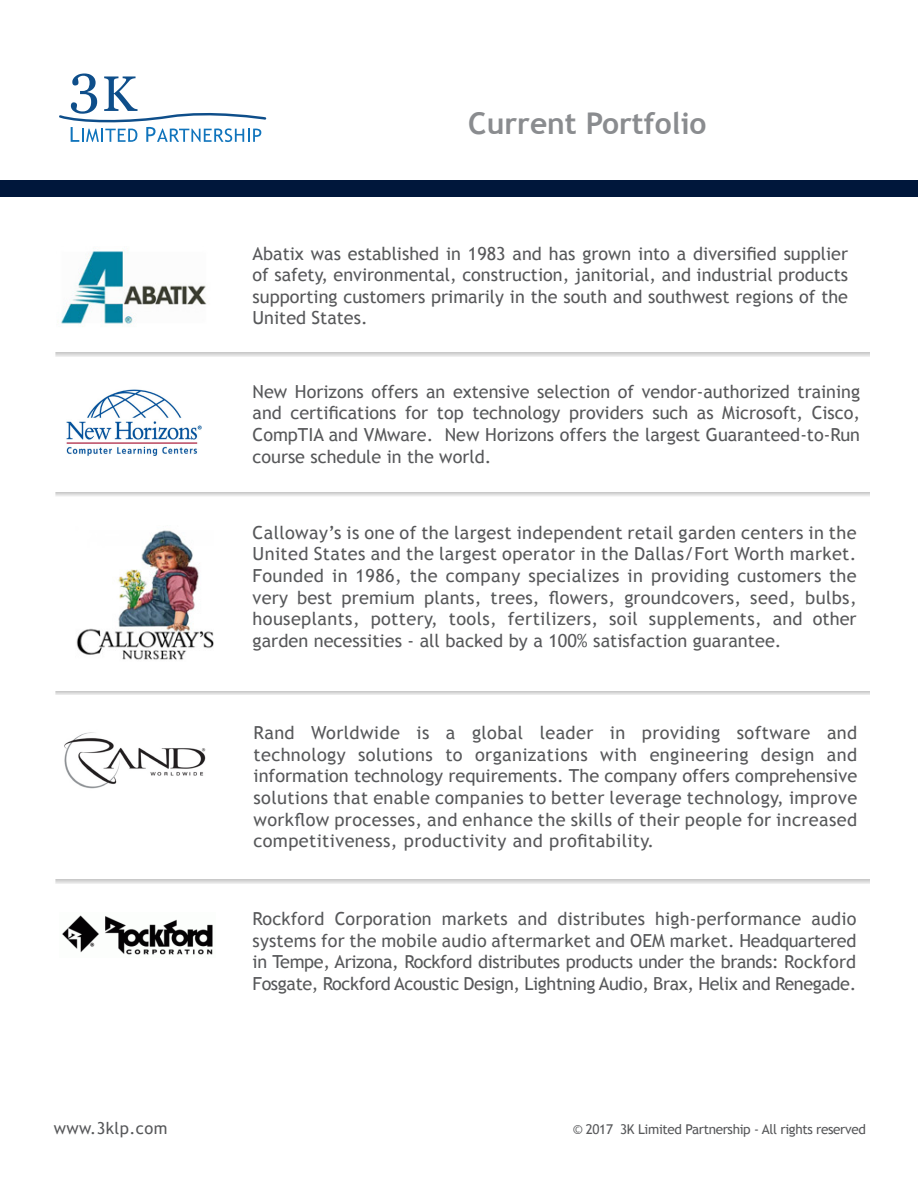
<style>
.page{position:relative;width:918px;height:1188px;background:#fff}
.page>*{position:absolute;margin:0;border:0;box-sizing:border-box;transform-origin:0 0}
.t1{font:700 30px "Trebuchet MS";color:#8a8c8f}
.t2{font:18px/21.6px "Trebuchet MS";color:#57585a;text-align:justify}
.t3{font:16.5px "Trebuchet MS";letter-spacing:.025em;color:#57585a}
.t4{font:13.5px "Trebuchet MS";letter-spacing:-.025em;color:#57585a}
</style>
<div class="page">
<svg style="left:59px;top:74px;width:208px;height:68px"></svg>
<img style="left:61px;top:248px;width:146px;height:76px">
<img style="left:62px;top:915px;width:151px;height:40px">
<div style="left:0;top:180px;width:918px;height:16px;background:#00173b"></div>
<img style="left:66px;top:389px;width:136px;height:67px">
<img style="left:64px;top:732px;width:142px;height:57px">
<img style="left:76px;top:530px;width:138px;height:130px">
<h1 class="t1" style="left:468px;top:104px;width:240px">Current Portfolio</h1>
<p class="t2" style="left:253px;top:243px;width:597px">Abatix was established in 1983 and has grown into a diversified supplier of safety, environmental, construction, janitorial, and industrial products supporting customers primarily in the south and southwest regions of the United States.</p>
<p class="t2" style="left:253px;top:381px;width:609px">New Horizons offers an extensive selection of vendor-authorized training and certifications for top technology providers such as Microsoft, Cisco, CompTIA and VMware. New Horizons offers the largest Guaranteed-to-Run course schedule in the world.</p>
<p class="t2" style="left:253px;top:522px;width:606px">Calloway’s is one of the largest independent retail garden centers in the United States and the largest operator in the Dallas/Fort Worth market.<br>Founded in 1986, the company specializes in providing customers the very best premium plants, trees, flowers, groundcovers, seed, bulbs, houseplants, pottery, tools, fertilizers, soil supplements, and other garden necessities - all backed by a 100% satisfaction guarantee.</p>
<p class="t2" style="left:254px;top:722px;width:605px">Rand Worldwide is a global leader in providing software and technology solutions to organizations with engineering design and information technology requirements. The company offers comprehensive solutions that enable companies to better leverage technology, improve workflow processes, and enhance the skills of their people for increased competitiveness, productivity and profitability.</p>
<p class="t2" style="left:253px;top:908px;width:605px">Rockford Corporation markets and distributes high-performance audio systems for the mobile audio aftermarket and OEM market. Headquartered in Tempe, Arizona, Rockford distributes products under the brands: Rockford Fosgate, Rockford Acoustic Design, Lightning Audio, Brax, Helix and Renegade.</p>
<p class="t3" style="left:54px;top:1118px;width:115px">www.3klp.com</p>
<p class="t4" style="left:573px;top:1121px;width:295px">© 2017 3K Limited Partnership - All rights reserved</p>
</div>
